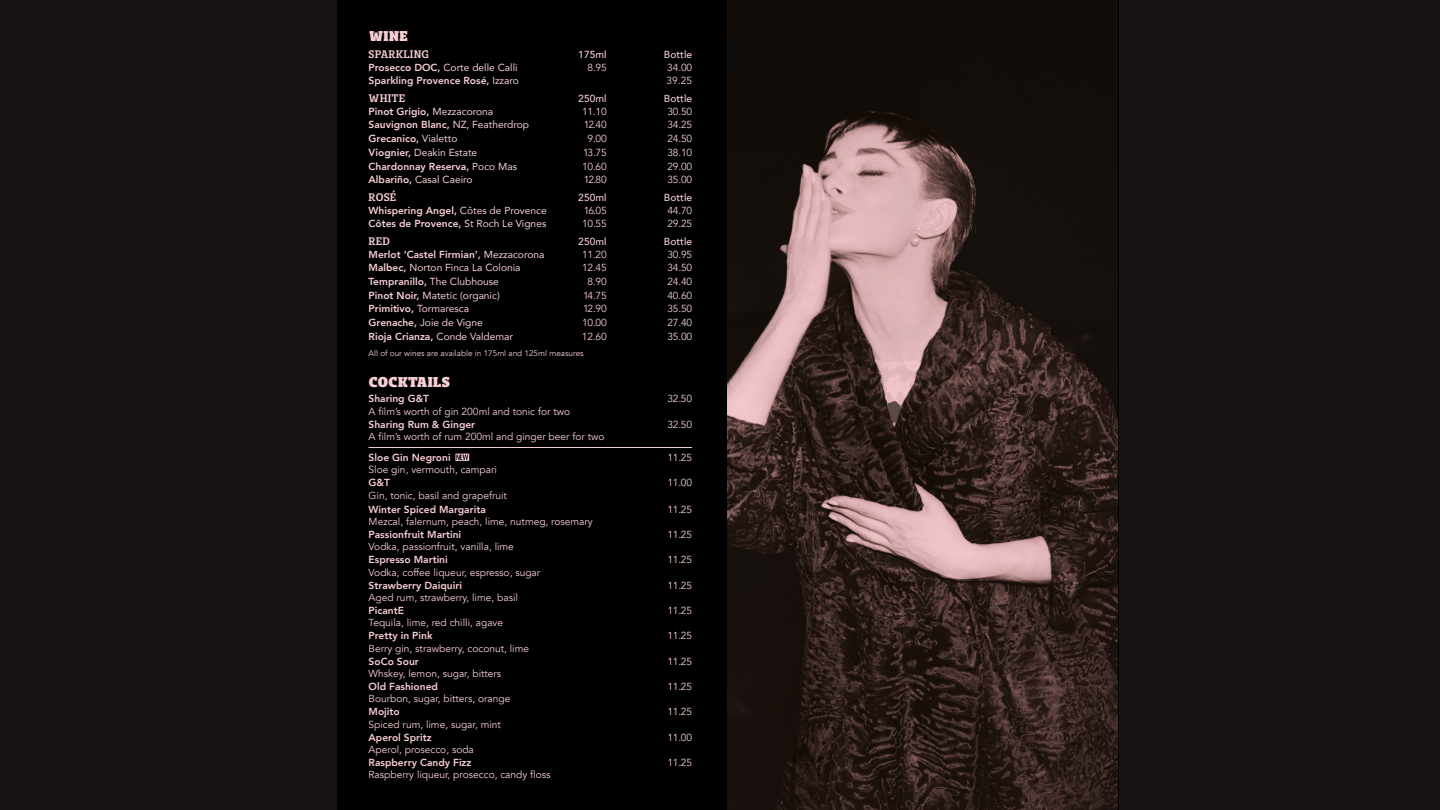
<style>
.page{position:relative;width:1440px;height:810px;background:#181413}
.page>*{position:absolute;margin:0;border:0;box-sizing:border-box;transform-origin:0 0}
.t1{font:900 13.27px "Bommer Slab";letter-spacing:.04em;color:#f9cfd5}
.t2{font:10.2px "Avenir";color:#f9cfd5}
.t3{font:800 10.2px "Avenir";color:#f9cfd5}
.t4{font:10.2px "Avenir";color:#f9cfd5}
.t5{font:500 10.2px "Avenir";color:#f9cfd5}
.t6{font:600 10.2px "Bommer Slab";letter-spacing:.01em;color:#f9cfd5}
.t7{font:8.18px "Avenir";color:#f9cfd5}
.s1{font-weight:800}
.s2{font-weight:400}
</style>
<div class="page">
<div style="left:337px;top:0;width:391px;height:810px;background:#000"></div>
<img style="left:728px;top:110px;width:390px;height:700px">
<hr style="left:369px;top:447px;width:323px;height:1px;background:#f9cfd5">
<svg style="left:455px;top:454px;width:14px;height:7px"></svg>
<h1 class="t1" style="left:369px;top:26px;width:40px">WINE</h1>
<p class="t6" style="left:369px;top:47px;width:62px">SPARKLING</p>
<p class="t5" style="left:578px;top:46px;width:30px">175ml</p>
<p class="t5" style="left:664px;top:46px;width:30px">Bottle</p>
<p class="t4" style="left:369px;top:59px;width:151px"><span class="s1">Prosecco DOC,</span> Corte delle Calli</p>
<p class="t2" style="left:588px;top:61px;width:21px">8.95</p>
<p class="t2" style="left:667px;top:61px;width:27px">34.00</p>
<p class="t3" style="left:369px;top:73px;width:152px">Sparkling Provence Rosé, <span class="s2">Izzaro</span></p>
<p class="t2" style="left:667px;top:75px;width:27px">39.25</p>
<p class="t6" style="left:369px;top:91px;width:38px">WHITE</p>
<p class="t5" style="left:578px;top:90px;width:30px">250ml</p>
<p class="t5" style="left:664px;top:90px;width:30px">Bottle</p>
<p class="t3" style="left:369px;top:103px;width:126px">Pinot Grigio, <span class="s2">Mezzacorona</span></p>
<p class="t2" style="left:582px;top:105px;width:26px">11.10</p>
<p class="t2" style="left:668px;top:105px;width:26px">30.50</p>
<p class="t3" style="left:369px;top:117px;width:162px">Sauvignon Blanc, <span class="s2">NZ, Featherdrop</span></p>
<p class="t2" style="left:584px;top:119px;width:24px">12.40</p>
<p class="t2" style="left:668px;top:119px;width:26px">34.25</p>
<p class="t3" style="left:369px;top:131px;width:90px">Grecanico, <span class="s2">Vialetto</span></p>
<p class="t2" style="left:588px;top:133px;width:21px">9.00</p>
<p class="t2" style="left:668px;top:133px;width:26px">24.50</p>
<p class="t4" style="left:369px;top:144px;width:110px"><span class="s1">Viognier,</span> Deakin Estate</p>
<p class="t2" style="left:583px;top:146px;width:25px">13.75</p>
<p class="t2" style="left:668px;top:146px;width:26px">38.10</p>
<p class="t3" style="left:369px;top:158px;width:150px">Chardonnay Reserva, <span class="s2">Poco Mas</span></p>
<p class="t2" style="left:582px;top:160px;width:26px">10.60</p>
<p class="t2" style="left:668px;top:160px;width:26px">29.00</p>
<p class="t4" style="left:369px;top:172px;width:106px"><span class="s1">Albariño,</span> Casal Caeiro</p>
<p class="t2" style="left:584px;top:174px;width:24px">12.80</p>
<p class="t2" style="left:668px;top:174px;width:26px">35.00</p>
<p class="t6" style="left:369px;top:190px;width:29px">ROSÉ</p>
<p class="t5" style="left:578px;top:189px;width:30px">250ml</p>
<p class="t5" style="left:664px;top:189px;width:30px">Bottle</p>
<p class="t3" style="left:369px;top:202px;width:180px">Whispering Angel, <span class="s2">Côtes de Provence</span></p>
<p class="t2" style="left:584px;top:204px;width:24px">16.05</p>
<p class="t2" style="left:668px;top:204px;width:26px">44.70</p>
<p class="t3" style="left:369px;top:216px;width:179px">Côtes de Provence, <span class="s2">St Roch Le Vignes</span></p>
<p class="t2" style="left:582px;top:218px;width:26px">10.55</p>
<p class="t2" style="left:668px;top:218px;width:26px">29.25</p>
<p class="t6" style="left:369px;top:234px;width:23px">RED</p>
<p class="t5" style="left:578px;top:233px;width:30px">250ml</p>
<p class="t5" style="left:664px;top:233px;width:30px">Bottle</p>
<p class="t3" style="left:369px;top:246px;width:177px">Merlot ‘Castel Firmian’, <span class="s2">Mezzacorona</span></p>
<p class="t2" style="left:582px;top:248px;width:26px">11.20</p>
<p class="t2" style="left:668px;top:248px;width:26px">30.95</p>
<p class="t4" style="left:369px;top:260px;width:153px"><span class="s1">Malbec,</span> Norton Finca La Colonia</p>
<p class="t2" style="left:582px;top:262px;width:26px">12.45</p>
<p class="t2" style="left:668px;top:262px;width:26px">34.50</p>
<p class="t3" style="left:369px;top:273px;width:132px">Tempranillo, <span class="s2">The Clubhouse</span></p>
<p class="t2" style="left:588px;top:275px;width:21px">8.90</p>
<p class="t2" style="left:668px;top:275px;width:26px">24.40</p>
<p class="t4" style="left:369px;top:287px;width:133px"><span class="s1">Pinot Noir,</span> Matetic (organic)</p>
<p class="t2" style="left:583px;top:289px;width:25px">14.75</p>
<p class="t2" style="left:668px;top:289px;width:26px">40.60</p>
<p class="t3" style="left:369px;top:301px;width:102px">Primitivo, <span class="s2">Tormaresca</span></p>
<p class="t2" style="left:583px;top:303px;width:25px">12.90</p>
<p class="t2" style="left:668px;top:303px;width:26px">35.50</p>
<p class="t4" style="left:369px;top:314px;width:116px"><span class="s1">Grenache,</span> Joie de Vigne</p>
<p class="t2" style="left:582px;top:316px;width:26px">10.00</p>
<p class="t2" style="left:668px;top:316px;width:26px">27.40</p>
<p class="t3" style="left:369px;top:328px;width:146px">Rioja Crianza, <span class="s2">Conde Valdemar</span></p>
<p class="t2" style="left:582px;top:330px;width:26px">12.60</p>
<p class="t2" style="left:668px;top:330px;width:26px">35.00</p>
<p class="t7" style="left:369px;top:349px;width:217px">All of our wines are available in 175ml and 125ml measures</p>
<h1 class="t1" style="left:369px;top:372px;width:83px">COCKTAILS</h1>
<p class="t3" style="left:369px;top:391px;width:62px">Sharing G&amp;T</p>
<p class="t2" style="left:668px;top:393px;width:26px">32.50</p>
<p class="t2" style="left:369px;top:405px;width:203px">A film’s worth of gin 200ml and tonic for two</p>
<p class="t3" style="left:369px;top:416px;width:108px">Sharing Rum &amp; Ginger</p>
<p class="t2" style="left:668px;top:418px;width:26px">32.50</p>
<p class="t2" style="left:369px;top:430px;width:237px">A film’s worth of rum 200ml and ginger beer for two</p>
<p class="t3" style="left:369px;top:449px;width:84px">Sloe Gin Negroni</p>
<p class="t2" style="left:668px;top:451px;width:26px">11.25</p>
<p class="t2" style="left:369px;top:464px;width:130px">Sloe gin, vermouth, campari</p>
<p class="t3" style="left:369px;top:475px;width:23px">G&amp;T</p>
<p class="t2" style="left:668px;top:477px;width:26px">11.00</p>
<p class="t2" style="left:369px;top:490px;width:140px">Gin, tonic, basil and grapefruit</p>
<p class="t3" style="left:369px;top:501px;width:119px">Winter Spiced Margarita</p>
<p class="t2" style="left:668px;top:503px;width:26px">11.25</p>
<p class="t2" style="left:369px;top:515px;width:226px">Mezcal, falernum, peach, lime, nutmeg, rosemary</p>
<p class="t3" style="left:369px;top:526px;width:94px">Passionfruit Martini</p>
<p class="t2" style="left:668px;top:528px;width:26px">11.25</p>
<p class="t2" style="left:369px;top:541px;width:147px">Vodka, passionfruit, vanilla, lime</p>
<p class="t3" style="left:369px;top:552px;width:81px">Espresso Martini</p>
<p class="t2" style="left:668px;top:554px;width:26px">11.25</p>
<p class="t2" style="left:369px;top:566px;width:173px">Vodka, coffee liqueur, espresso, sugar</p>
<p class="t3" style="left:369px;top:577px;width:95px">Strawberry Daiquiri</p>
<p class="t2" style="left:668px;top:579px;width:26px">11.25</p>
<p class="t2" style="left:369px;top:591px;width:151px">Aged rum, strawberry, lime, basil</p>
<p class="t3" style="left:369px;top:603px;width:37px">PicantE</p>
<p class="t2" style="left:668px;top:604px;width:26px">11.25</p>
<p class="t2" style="left:369px;top:617px;width:136px">Tequila, lime, red chilli, agave</p>
<p class="t3" style="left:369px;top:628px;width:65px">Pretty in Pink</p>
<p class="t2" style="left:668px;top:630px;width:26px">11.25</p>
<p class="t2" style="left:369px;top:642px;width:162px">Berry gin, strawberry, coconut, lime</p>
<p class="t3" style="left:369px;top:653px;width:52px">SoCo Sour</p>
<p class="t2" style="left:668px;top:655px;width:26px">11.25</p>
<p class="t2" style="left:369px;top:667px;width:134px">Whskey, lemon, sugar, bitters</p>
<p class="t3" style="left:369px;top:679px;width:71px">Old Fashioned</p>
<p class="t2" style="left:668px;top:681px;width:26px">11.25</p>
<p class="t2" style="left:369px;top:693px;width:143px">Bourbon, sugar, bitters, orange</p>
<p class="t3" style="left:369px;top:704px;width:33px">Mojito</p>
<p class="t2" style="left:668px;top:706px;width:26px">11.25</p>
<p class="t2" style="left:369px;top:718px;width:134px">Spiced rum, lime, sugar, mint</p>
<p class="t3" style="left:369px;top:729px;width:65px">Aperol Spritz</p>
<p class="t2" style="left:668px;top:731px;width:26px">11.00</p>
<p class="t2" style="left:369px;top:744px;width:107px">Aperol, prosecco, soda</p>
<p class="t3" style="left:369px;top:755px;width:104px">Raspberry Candy Fizz</p>
<p class="t2" style="left:668px;top:757px;width:26px">11.25</p>
<p class="t2" style="left:369px;top:769px;width:183px">Raspberry liqueur, prosecco, candy floss</p>
</div>
